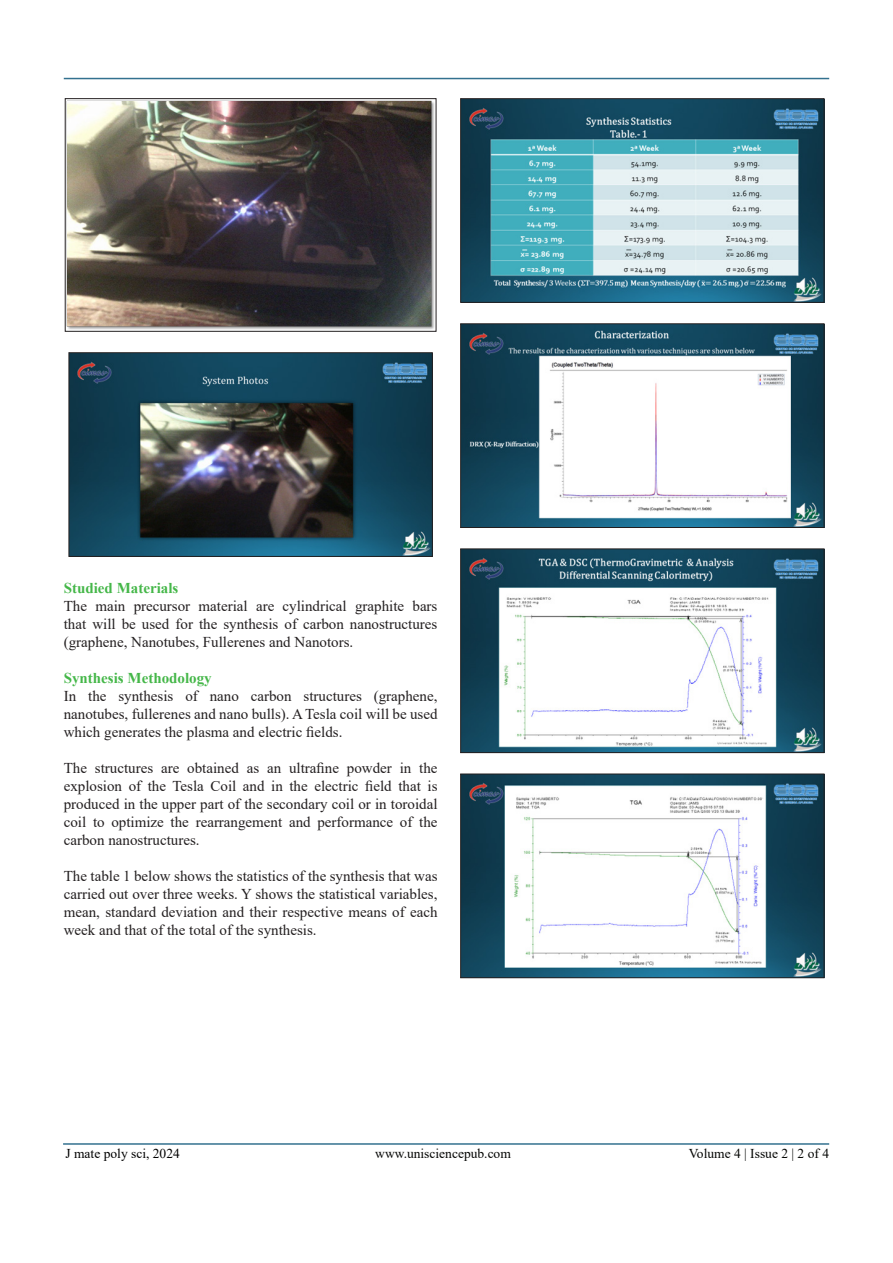
<style>
.page{position:relative;width:893px;height:1263px;background:#fff}
.page>*{position:absolute;margin:0;border:0;box-sizing:border-box;transform-origin:0 0}
.t1{font:15px/18px "Times New Roman";color:#231f20;text-align:justify}
.t2{font:700 15px "Times New Roman";color:#45b749}
.t3{font:13.5px "Times New Roman";color:#040503}
.t4{font:13.5px "Times New Roman";color:#000}
</style>
<div class="page">
<hr style="left:63px;top:1143px;width:766px;height:2px;background:#33718f">
<hr style="left:64px;top:78px;width:765px;height:1px;background:#33718f">
<img style="left:67px;top:100px;width:367px;height:229px">
<div style="left:65px;top:98px;width:371px;height:233px;border:1px solid #231f20"></div>
<img style="left:71px;top:354px;width:360px;height:201px">
<div style="left:69px;top:352px;width:364px;height:205px;border:1px solid #231f20"></div>
<img style="left:462px;top:100px;width:360px;height:201px">
<div style="left:460px;top:98px;width:364px;height:205px;border:1px solid #231f20"></div>
<img style="left:462px;top:326px;width:360px;height:200px">
<div style="left:460px;top:324px;width:364px;height:204px;border:1px solid #231f20"></div>
<img style="left:462px;top:551px;width:360px;height:200px">
<div style="left:460px;top:549px;width:364px;height:204px;border:1px solid #231f20"></div>
<img style="left:462px;top:776px;width:360px;height:200px">
<div style="left:460px;top:774px;width:364px;height:204px;border:1px solid #231f20"></div>
<p class="t2" style="left:64px;top:577px;width:116px">Studied Materials</p>
<p class="t1" style="left:64px;top:596px;width:375px">The main precursor material are cylindrical graphite bars that will be used for the synthesis of carbon nanostructures (graphene, Nanotubes, Fullerenes and Nanotors.</p>
<p class="t2" style="left:64px;top:667px;width:149px">Synthesis Methodology</p>
<p class="t1" style="left:64px;top:686px;width:375px">In the synthesis of nano carbon structures (graphene, nanotubes, fullerenes and nano bulls). A Tesla coil will be used which generates the plasma and electric fields.</p>
<p class="t1" style="left:64px;top:758px;width:375px">The structures are obtained as an ultrafine powder in the explosion of the Tesla Coil and in the electric field that is produced in the upper part of the secondary coil or in toroidal coil to optimize the rearrangement and performance of the carbon nanostructures.</p>
<p class="t1" style="left:64px;top:866px;width:375px">The table 1 below shows the statistics of the synthesis that was carried out over three weeks. Y shows the statistical variables, mean, standard deviation and their respective means of each week and that of the total of the synthesis.</p>
<p class="t4" style="left:65px;top:1143px;width:116px">J mate poly sci, 2024</p>
<p class="t3" style="left:375px;top:1143px;width:137px">www.unisciencepub.com</p>
<p class="t3" style="left:689px;top:1143px;width:142px">Volume 4 | Issue 2 | 2 of 4</p>
</div>
